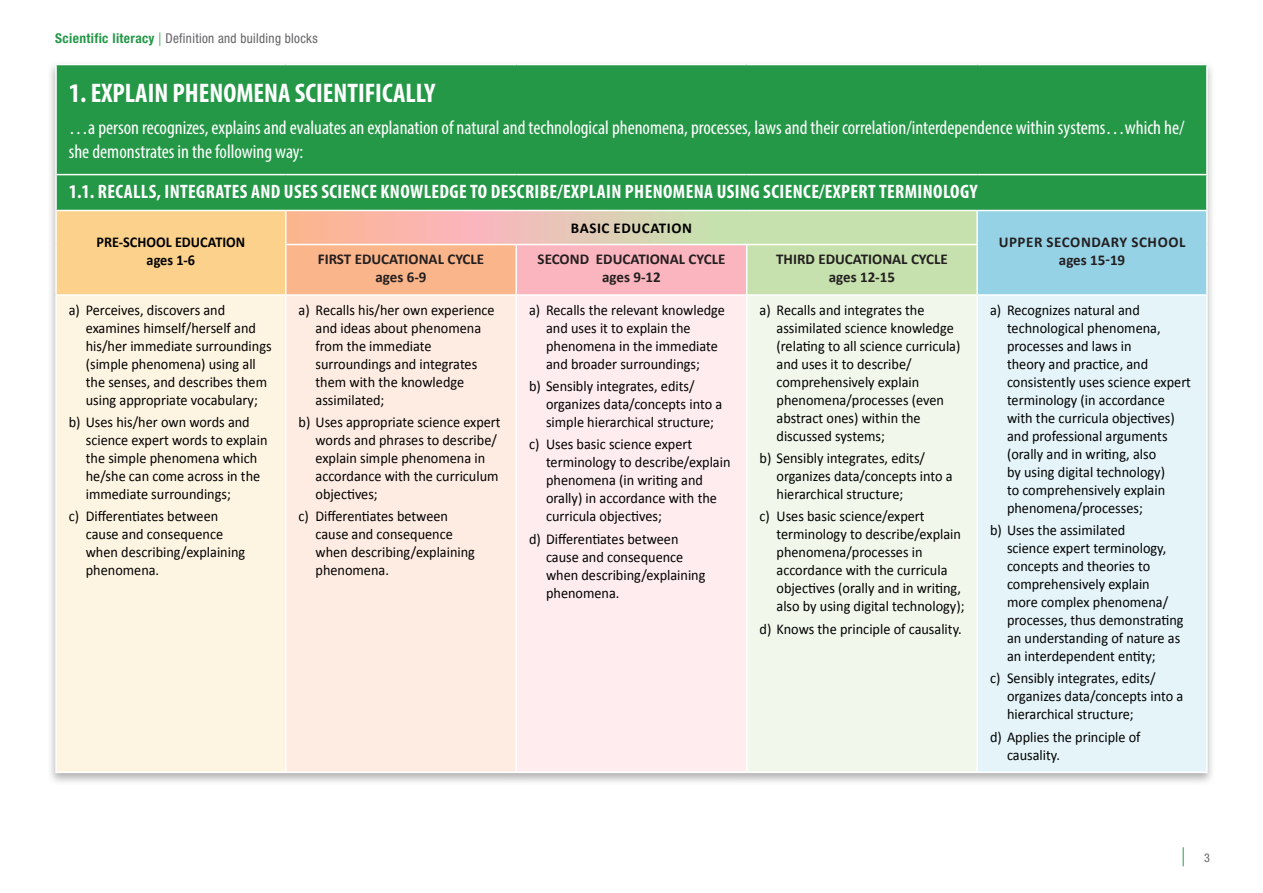
<style>
.page{position:relative;width:1263px;height:893px;background:#fff}
.page>*{position:absolute;margin:0;border:0;box-sizing:border-box;transform-origin:0 0}
.t1{font:700 condensed 27px "Myriad Pro";color:#fff}
.t2{font:italic condensed 25.65px "Helvetica Neue 57";color:#259848;scale:.56 1}
.t3{font:condensed 19.5px/23.4px "Myriad Pro";color:#fff}
.t4{font:700 condensed 19.5px "Myriad Pro";letter-spacing:.02em;color:#fff}
.t5{font:15px/18px "Calibri";color:#000;scale:.95 1}
.t6{font:700 15px/18px "Calibri";color:#231f20;text-align:center}
.t7{font:700 15px/18px "Calibri";color:#000;text-align:center;scale:.95 1}
.t8{font:700 15px "Calibri";letter-spacing:.04em;color:#231f20}
.t9{font:700 15px "Calibri";letter-spacing:.04em;color:#000}
.t10{font:condensed 13.5px "Helvetica Neue LT Pro";letter-spacing:.025em;color:#636366}
.t11{font:italic condensed 12px "Helvetica Neue 57";color:#636366}
.s1{font-weight:700;color:#259848}
.s2{font-family:"Helvetica Neue";font-weight:300;font-stretch:normal;color:#259848}
</style>
<div class="page">
<div style="left:47px;top:60px;width:1169px;height:726px;background:#231f20;opacity:.35"></div>
<div style="left:56px;top:65px;width:1151px;height:110px;background:#259848"></div>
<div style="left:56px;top:175px;width:1151px;height:35px;background:#259848"></div>
<div style="left:56px;top:210px;width:230px;height:85px;background:#fbd18b"></div>
<svg style="left:286px;top:211px;width:690px;height:33px;background:#deceaf"></svg>
<div style="left:977px;top:210px;width:230px;height:85px;background:#95d2e6"></div>
<div style="left:286px;top:244px;width:230px;height:51px;background:#fbb58b"></div>
<div style="left:516px;top:244px;width:231px;height:51px;background:#fbb5be"></div>
<div style="left:747px;top:244px;width:230px;height:51px;background:#c7e1ae"></div>
<div style="left:56px;top:295px;width:230px;height:477px;background:#fef4e2"></div>
<div style="left:286px;top:295px;width:230px;height:477px;background:#feece2"></div>
<div style="left:516px;top:295px;width:231px;height:477px;background:#feecef"></div>
<div style="left:747px;top:295px;width:230px;height:477px;background:#f1f8eb"></div>
<div style="left:977px;top:295px;width:230px;height:477px;background:#e4f4f9"></div>
<hr style="left:55px;top:64px;width:231px;height:1px;background:#fff">
<hr style="left:286px;top:64px;width:230px;height:1px;background:#fff">
<hr style="left:516px;top:64px;width:231px;height:1px;background:#fff">
<hr style="left:747px;top:64px;width:230px;height:1px;background:#fff">
<hr style="left:977px;top:64px;width:231px;height:1px;background:#fff">
<hr style="left:1206px;top:65px;width:2px;height:109px;background:#fff">
<hr style="left:1206px;top:175px;width:2px;height:35px;background:#fff">
<hr style="left:55px;top:174px;width:231px;height:1px;background:#fff">
<hr style="left:286px;top:174px;width:230px;height:1px;background:#fff">
<hr style="left:516px;top:174px;width:231px;height:1px;background:#fff">
<hr style="left:747px;top:174px;width:230px;height:1px;background:#fff">
<hr style="left:977px;top:174px;width:231px;height:1px;background:#fff">
<hr style="left:55px;top:65px;width:2px;height:109px;background:#fff">
<hr style="left:55px;top:175px;width:2px;height:35px;background:#fff">
<hr style="left:55px;top:296px;width:2px;height:476px;background:#fff">
<hr style="left:285px;top:296px;width:1px;height:476px;background:#fff">
<hr style="left:515px;top:296px;width:2px;height:476px;background:#fff">
<hr style="left:55px;top:210px;width:231px;height:1px;background:#fff">
<hr style="left:55px;top:211px;width:2px;height:33px;background:#fff">
<hr style="left:55px;top:244px;width:2px;height:50px;background:#fff">
<hr style="left:286px;top:210px;width:230px;height:1px;background:#fff">
<hr style="left:285px;top:211px;width:1px;height:33px;background:#fff">
<hr style="left:516px;top:210px;width:231px;height:1px;background:#fff">
<hr style="left:747px;top:210px;width:230px;height:1px;background:#fff">
<hr style="left:977px;top:210px;width:231px;height:1px;background:#fff">
<hr style="left:976px;top:211px;width:2px;height:33px;background:#fff">
<hr style="left:1206px;top:211px;width:2px;height:33px;background:#fff">
<hr style="left:1206px;top:244px;width:2px;height:50px;background:#fff">
<hr style="left:285px;top:244px;width:231px;height:1px;background:#fff">
<hr style="left:285px;top:245px;width:1px;height:49px;background:#fff">
<hr style="left:516px;top:244px;width:231px;height:1px;background:#fff">
<hr style="left:515px;top:245px;width:2px;height:49px;background:#fff">
<hr style="left:747px;top:244px;width:231px;height:1px;background:#fff">
<hr style="left:746px;top:245px;width:1px;height:49px;background:#fff">
<hr style="left:976px;top:245px;width:2px;height:49px;background:#fff">
<hr style="left:55px;top:294px;width:231px;height:2px;background:#fff">
<hr style="left:286px;top:294px;width:230px;height:2px;background:#fff">
<hr style="left:516px;top:294px;width:231px;height:2px;background:#fff">
<hr style="left:747px;top:294px;width:230px;height:2px;background:#fff">
<hr style="left:746px;top:296px;width:1px;height:476px;background:#fff">
<hr style="left:977px;top:294px;width:231px;height:2px;background:#fff">
<hr style="left:976px;top:296px;width:2px;height:476px;background:#fff">
<hr style="left:1206px;top:296px;width:2px;height:476px;background:#fff">
<hr style="left:55px;top:772px;width:231px;height:1px;background:#fff">
<hr style="left:286px;top:772px;width:230px;height:1px;background:#fff">
<hr style="left:516px;top:772px;width:231px;height:1px;background:#fff">
<hr style="left:747px;top:772px;width:230px;height:1px;background:#fff">
<hr style="left:977px;top:772px;width:231px;height:1px;background:#fff">
<p class="t10" style="left:55px;top:30px;width:264px"><span class="s1">Scientific literacy</span> <span class="s2">|</span> Definition and building blocks</p>
<h1 class="t1" style="left:69px;top:76px;width:368px">1. EXPLAIN PHENOMENA SCIENTIFICALLY</h1>
<h3 class="t3" style="left:69px;top:116px;width:1117px">…a person recognizes, explains and evaluates an explanation of natural and technological phenomena, processes, laws and their correlation/interdependence within systems…which he/ she demonstrates in the following way:</h3>
<h3 class="t4" style="left:69px;top:179px;width:910px">1.1. RECALLS, INTEGRATES AND USES SCIENCE KNOWLEDGE TO DESCRIBE/EXPLAIN PHENOMENA USING SCIENCE/EXPERT TERMINOLOGY</h3>
<p class="t7" style="left:97px;top:233px;width:158px">PRE-SCHOOL EDUCATION ages 1-6</p>
<p class="t9" style="left:571px;top:219px;width:123px">BASIC EDUCATION</p>
<p class="t8" style="left:999px;top:233px;width:188px">UPPER SECONDARY SCHOOL</p>
<p class="t6" style="left:318px;top:250px;width:168px">FIRST EDUCATIONAL CYCLE</p>
<p class="t6" style="left:1059px;top:251px;width:68px">ages 15-19</p>
<p class="t6" style="left:375px;top:268px;width:53px">ages 6-9</p>
<p class="t6" style="left:538px;top:250px;width:189px">SECOND EDUCATIONAL CYCLE ages 9-12</p>
<p class="t6" style="left:776px;top:250px;width:173px">THIRD EDUCATIONAL CYCLE ages 12-15</p>
<p class="t5" style="left:86px;top:301px;width:197px;text-indent:-17px">a) Perceives, discovers and examines himself/herself and his/her immediate surroundings (simple phenomena) using all the senses, and describes them using appropriate vocabulary;</p>
<p class="t5" style="left:86px;top:413px;width:193px;text-indent:-17px">b) Uses his/her own words and science expert words to explain the simple phenomena which he/she can come across in the immediate surroundings;</p>
<p class="t5" style="left:86px;top:507px;width:169px;text-indent:-17px">c) Differentiates between cause and consequence when describing/explaining phenomena.</p>
<p class="t5" style="left:316px;top:301px;width:190px;text-indent:-17px">a) Recalls his/her own experience and ideas about phenomena from the immediate surroundings and integrates them with the knowledge assimilated;</p>
<p class="t5" style="left:316px;top:413px;width:196px;text-indent:-17px">b) Uses appropriate science expert words and phrases to describe/ explain simple phenomena in accordance with the curriculum objectives;</p>
<p class="t5" style="left:316px;top:507px;width:169px;text-indent:-17px">c) Differentiates between cause and consequence when describing/explaining phenomena.</p>
<p class="t5" style="left:546px;top:301px;width:190px;text-indent:-17px">a) Recalls the relevant knowledge and uses it to explain the phenomena in the immediate and broader surroundings;</p>
<p class="t5" style="left:546px;top:377px;width:187px;text-indent:-17px">b) Sensibly integrates, edits/ organizes data/concepts into a simple hierarchical structure;</p>
<p class="t5" style="left:546px;top:435px;width:196px;text-indent:-17px">c) Uses basic science expert terminology to describe/explain phenomena (in writing and orally) in accordance with the curricula objectives;</p>
<p class="t5" style="left:546px;top:530px;width:169px;text-indent:-17px">d) Differentiates between cause and consequence when describing/explaining phenomena.</p>
<p class="t5" style="left:776px;top:301px;width:195px;text-indent:-17px">a) Recalls and integrates the assimilated science knowledge (relating to all science curricula) and uses it to describe/ comprehensively explain phenomena/processes (even abstract ones) within the discussed systems;</p>
<p class="t5" style="left:776px;top:449px;width:187px;text-indent:-17px">b) Sensibly integrates, edits/ organizes data/concepts into a hierarchical structure;</p>
<p class="t5" style="left:776px;top:507px;width:199px;text-indent:-17px">c) Uses basic science/expert terminology to describe/explain phenomena/processes in accordance with the curricula objectives (orally and in writing, also by using digital technology);</p>
<p class="t5" style="left:759px;top:620px;width:214px">d) Knows the principle of causality.</p>
<p class="t5" style="left:1007px;top:301px;width:195px;text-indent:-17px">a) Recognizes natural and technological phenomena, processes and laws in<br>theory and practice, and consistently uses science expert terminology (in accordance with the curricula objectives) and professional arguments (orally and in writing, also<br>by using digital technology)<br>to comprehensively explain phenomena/processes;</p>
<p class="t5" style="left:1007px;top:521px;width:187px;text-indent:-17px">b) Uses the assimilated<br>science expert terminology, concepts and theories to comprehensively explain more complex phenomena/ processes, thus demonstrating an understanding of nature as an interdependent entity;</p>
<p class="t5" style="left:1007px;top:669px;width:187px;text-indent:-17px">c) Sensibly integrates, edits/ organizes data/concepts into a hierarchical structure;</p>
<p class="t5" style="left:1007px;top:728px;width:142px;text-indent:-17px">d) Applies the principle of causality.</p>
<h2 class="t2" style="left:1182px;top:842px;width:7px">|</h2>
<p class="t11" style="left:1204px;top:850px;width:7px">3</p>
</div>
